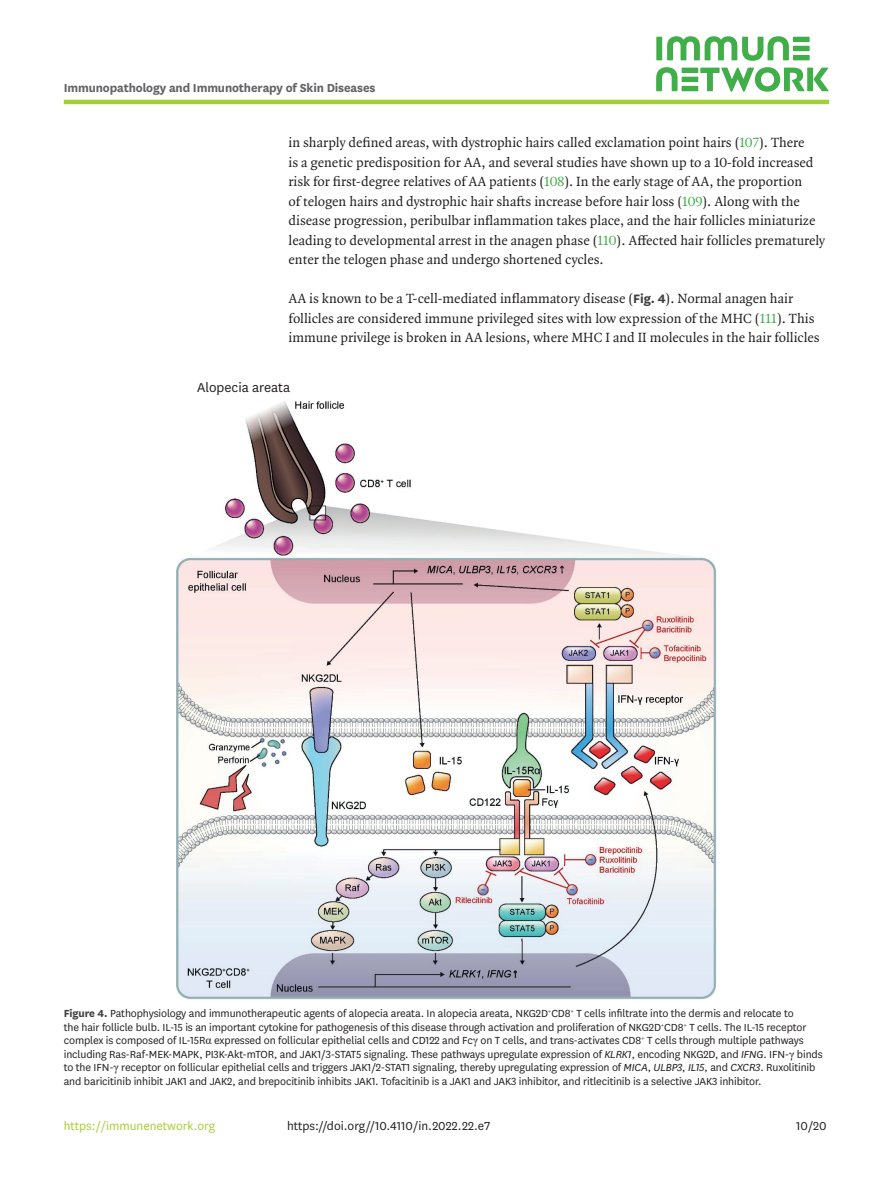
<style>
.page{position:relative;width:893px;height:1191px;background:#fff}
.page>*{position:absolute;margin:0;border:0;box-sizing:border-box;transform-origin:0 0}
.t1{font:15px "National";color:#231f20}
.body_p_first{font:14.25px/19.5px "Quadraat OT";color:#231f20}
.body_p{font:14.25px/19.5px "Quadraat OT";color:#231f20}
.alt-title-type{font:700 13.5px "National";letter-spacing:-.01em;color:#636366}
.doi_running_footer{font:13.5px "National";color:#231f20}
.t2{font:13.5px "National";color:#a6ce39}
.fig_caption{font:12px/13.5px "National";letter-spacing:-.01em;color:#231f20}
.s1{color:#40ae49}
.s2{font-family:"National";font-weight:700;color:#3e3e3f}
.s3{font-weight:700;color:#3e3e3f}
.s4{font-family:"Times New Roman"}
.s5{font-style:italic}
</style>
<div class="page">
<hr style="left:64px;top:100px;width:765px;height:4px;background:#a6ce39">
<svg style="left:656px;top:36px;width:173px;height:56px"></svg>
<img style="left:176px;top:401px;width:540px;height:598px">
<p class="alt-title-type" style="left:64px;top:78px;width:313px">Immunopathology and Immunotherapy of Skin Diseases</p>
<p class="body_p_first" style="left:289px;top:133px;width:538px">in sharply defined areas, with dystrophic hairs called exclamation point hairs (<span class="s1">107</span>). There<br>is a genetic predisposition for AA, and several studies have shown up to a 10-fold increased risk for first-degree relatives of AA patients (<span class="s1">108</span>). In the early stage of AA, the proportion<br>of telogen hairs and dystrophic hair shafts increase before hair loss (<span class="s1">109</span>). Along with the disease progression, peribulbar inflammation takes place, and the hair follicles miniaturize leading to developmental arrest in the anagen phase (<span class="s1">110</span>). Affected hair follicles prematurely enter the telogen phase and undergo shortened cycles.</p>
<p class="body_p" style="left:289px;top:289px;width:533px">AA is known to be a T-cell-mediated inflammatory disease (<span class="s2">Fig. 4</span>). Normal anagen hair follicles are considered immune privileged sites with low expression of the MHC (<span class="s1">111</span>). This immune privilege is broken in AA lesions, where MHC I and II molecules in the hair follicles</p>
<p class="t1" style="left:197px;top:378px;width:95px">Alopecia areata</p>
<p class="fig_caption" style="left:64px;top:1006px;width:760px"><span class="s3">Figure 4.</span> Pathophysiology and immunotherapeutic agents of alopecia areata. In alopecia areata, NKG2D<sup>+</sup>CD8<sup>+</sup> T cells infiltrate into the dermis and relocate to<br>the hair follicle bulb. IL-15 is an important cytokine for pathogenesis of this disease through activation and proliferation of NKG2D<sup>+</sup>CD8<sup>+</sup> T cells. The IL-15 receptor complex is composed of IL-15R<span class="s4">α</span> expressed on follicular epithelial cells and CD122 and Fc<span class="s4">γ</span> on T cells, and trans-activates CD8<sup>+</sup> T cells through multiple pathways including Ras-Raf-MEK-MAPK, PI3K-Akt-mTOR, and JAK1/3-STAT5 signaling. These pathways upregulate expression of <span class="s5">KLRK1</span>, encoding NKG2D, and <span class="s5">IFNG</span>. IFN-<span class="s4">γ</span> binds to the IFN-<span class="s4">γ</span> receptor on follicular epithelial cells and triggers JAK1/2-STAT1 signaling, thereby upregulating expression of <span class="s5">MICA</span>, <span class="s5">ULBP3</span>, <span class="s5">IL15</span>, and <span class="s5">CXCR3</span>. Ruxolitinib and baricitinib inhibit JAK1 and JAK2, and brepocitinib inhibits JAK1. Tofacitinib is a JAK1 and JAK3 inhibitor, and ritlecitinib is a selective JAK3 inhibitor.</p>
<p class="doi_running_footer" style="left:287px;top:1116px;width:205px">https://doi.org//10.4110/in.2022.22.e7</p>
<p class="t2" style="left:64px;top:1116px;width:153px">https://immunenetwork.org</p>
<p class="doi_running_footer" style="left:796px;top:1116px;width:32px">10/20</p>
</div>
